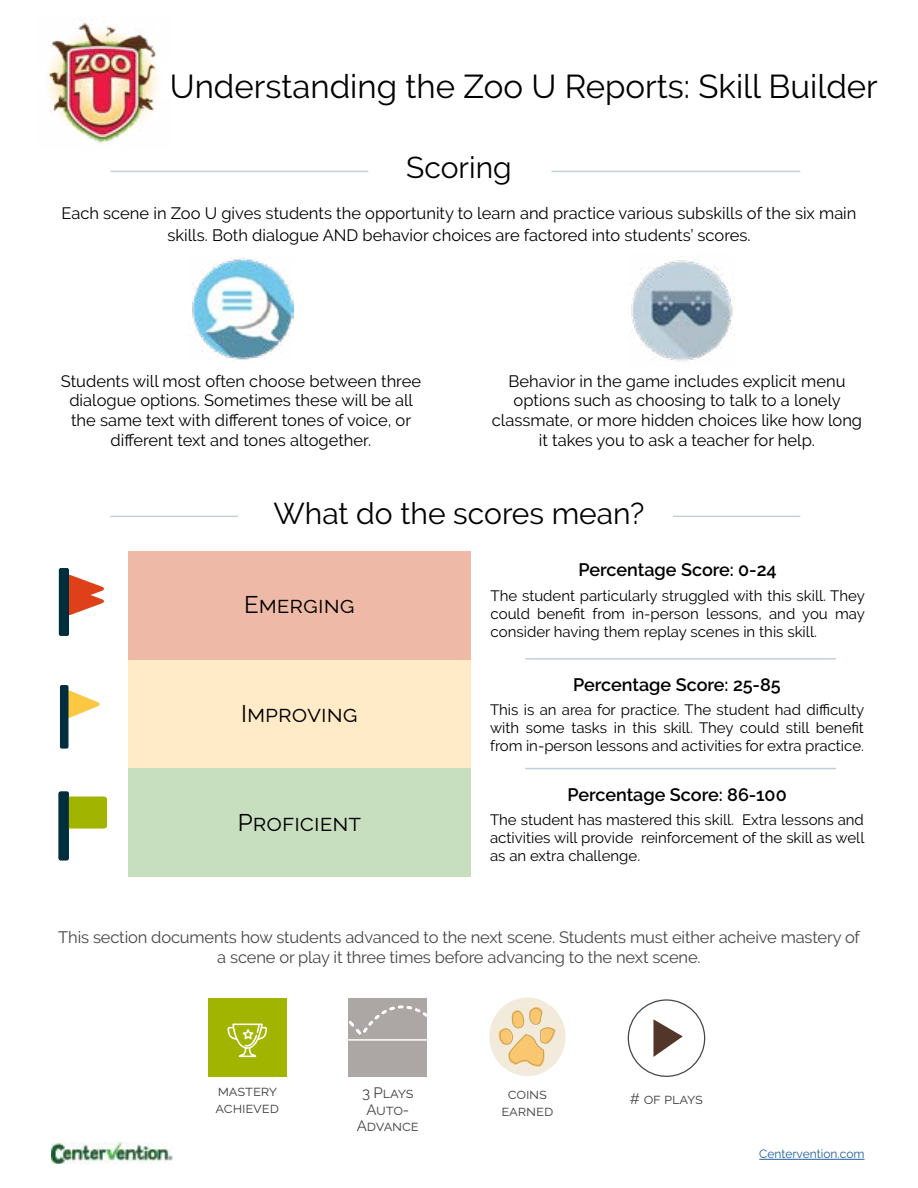
<style>
.page{position:relative;width:918px;height:1188px;background:#fff}
.page>*{position:absolute;margin:0;border:0;box-sizing:border-box;transform-origin:0 0}
.t1{font:33px "Raleway";color:#000}
.t2{font:30px "Raleway";color:#000}
.t3{font:24px "Raleway";color:#000}
.t4{font:600 18px "Raleway";color:#000}
.t5{font:16.5px/19.8px "Raleway";color:#000;text-align:center}
.t6{font:16.5px/19.5px "Raleway";letter-spacing:-.01em;color:#464547;text-align:center}
.t7{font:15px/18px "Raleway";color:#000;text-align:justify}
.t8{font:15px/16.5px "Raleway";letter-spacing:-.01em;color:#464547;text-align:center}
.t9{font:12px "Raleway";color:#215e9e}
</style>
<div class="page">
<img style="left:192px;top:258px;width:101px;height:102px">
<img style="left:631px;top:260px;width:102px;height:102px">
<hr style="left:111px;top:171px;width:257px;height:1px;background:#c0d1dc">
<hr style="left:551px;top:171px;width:249px;height:1px;background:#c0d1dc">
<div style="left:65px;top:797px;width:42px;height:31px;background:#a1b500;border-radius:3px"></div>
<div style="left:59px;top:792px;width:10px;height:68px;background:#002e3d;border-radius:2px"></div>
<svg style="left:69px;top:574px;width:35px;height:42px"></svg>
<div style="left:59px;top:568px;width:10px;height:68px;background:#002e3d;border-radius:2px"></div>
<svg style="left:69px;top:690px;width:31px;height:28px"></svg>
<div style="left:60px;top:685px;width:9px;height:64px;background:#002e3d;border-radius:2px"></div>
<div style="left:128px;top:551px;width:343px;height:109px;background:#eebaa7"></div>
<div style="left:128px;top:660px;width:343px;height:109px;background:#ffebc8"></div>
<div style="left:128px;top:768px;width:343px;height:109px;background:#c7dfbf"></div>
<div style="left:208px;top:999px;width:79px;height:78px;background:#a1b500"></div>
<svg style="left:228px;top:1024px;width:39px;height:33px"></svg>
<div style="left:349px;top:999px;width:78px;height:78px;background:#aca6a5"></div>
<svg style="left:348px;top:998px;width:79px;height:39px"></svg>
<hr style="left:340px;top:1039px;width:96px;height:2px;background:#fff">
<svg style="left:489px;top:998px;width:77px;height:78px"></svg>
<svg style="left:653px;top:1019px;width:30px;height:38px"></svg>
<div style="left:628px;top:999px;width:77px;height:78px;border:1px solid #464547;border-radius:50%"></div>
<hr style="left:110px;top:516px;width:128px;height:1px;background:#c0d1dc">
<hr style="left:673px;top:516px;width:127px;height:1px;background:#c0d1dc">
<hr style="left:525px;top:658px;width:311px;height:2px;background:#c0d1dc">
<hr style="left:525px;top:768px;width:311px;height:1px;background:#c0d1dc">
<img style="left:52px;top:1142px;width:121px;height:22px">
<hr style="left:759px;top:1159px;width:106px;height:1px;background:#215e9e">
<img style="left:48px;top:19px;width:110px;height:125px">
<h1 class="t1" style="left:170px;top:67px;width:710px">Understanding the Zoo U Reports: Skill Builder</h1>
<h2 class="t2" style="left:406px;top:150px;width:107px">Scoring</h2>
<p class="t5" style="left:61px;top:203px;width:797px;line-height:21.6px">Each scene in Zoo U gives students the opportunity to learn and practice various subskills of the six main skills. Both dialogue AND behavior choices are factored into students’ scores.</p>
<p class="t5" style="left:61px;top:371px;width:362px">Students will most often choose between three dialogue options. Sometimes these will be all the same text with different tones of voice, or different text and tones altogether.</p>
<p class="t5" style="left:492px;top:371px;width:372px">Behavior in the game includes explicit menu options such as choosing to talk to a lonely classmate, or more hidden choices like how long it takes you to ask a teacher for help.</p>
<h2 class="t2" style="left:274px;top:496px;width:372px">What do the scores mean?</h2>
<h3 class="t3" style="left:244px;top:590px;width:112px">Emerging</h3>
<h3 class="t3" style="left:241px;top:699px;width:118px">Improving</h3>
<h3 class="t3" style="left:238px;top:808px;width:125px">Proficient</h3>
<p class="t4" style="left:578px;top:560px;width:200px">Percentage Score: 0-24</p>
<p class="t7" style="left:491px;top:587px;width:376px">The student particularly struggled with this skill. They could benefit from in-person lessons, and you may consider having them replay scenes in this skill.</p>
<p class="t4" style="left:573px;top:674px;width:209px">Percentage Score: 25-85</p>
<p class="t7" style="left:490px;top:701px;width:376px">This is an area for practice. The student had difficulty with some tasks in this skill. They could still benefit from in-person lessons and activities for extra practice.</p>
<p class="t4" style="left:567px;top:784px;width:221px">Percentage Score: 86-100</p>
<p class="t7" style="left:490px;top:811px;width:376px">The student has mastered this skill. Extra lessons and activities will provide reinforcement of the skill as well as an extra challenge.</p>
<p class="t6" style="left:58px;top:928px;width:803px">This section documents how students advanced to the next scene. Students must either acheive mastery of a scene or play it three times before advancing to the next scene.</p>
<p class="t8" style="left:216px;top:1083px;width:65px;text-align:left">mastery achieved</p>
<p class="t8" style="left:357px;top:1085px;width:64px">3 Plays<br>Auto-<br>Advance</p>
<p class="t8" style="left:501px;top:1086px;width:53px">coins earned</p>
<p class="t8" style="left:630px;top:1090px;width:75px"># of plays</p>
<p class="t9" style="left:759px;top:1147px;width:107px">Centervention.com</p>
</div>
